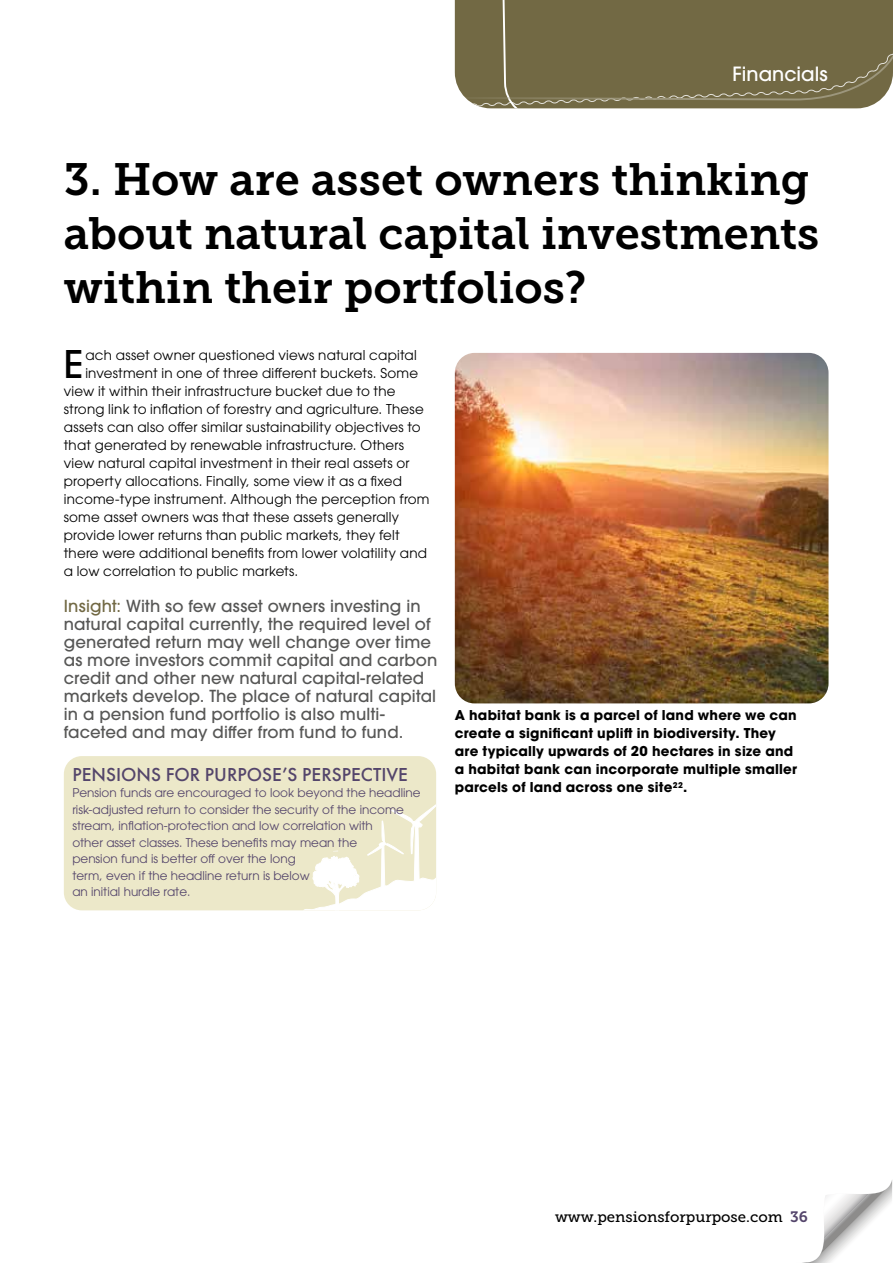
<style>
.page{position:relative;width:893px;height:1263px;background:#fff}
.page>*{position:absolute;margin:0;border:0;box-sizing:border-box;transform-origin:0 0}
.t1{font:45px/54px "Museo Slab 700";color:#000}
.t2{font:500 37.8px "ITC Avant Garde Pro";color:#000}
.t3{font:500 19.5px "Futura PT";color:#54456b}
.t4{font:500 19.5px "ITC Avant Garde Pro";color:#fff}
.t5{font:500 16.5px/18px "ITC Avant Garde Pro";letter-spacing:.01em;color:#575756}
.t6{font:15px "Museo Slab 500";color:#000}
.t7{font:13.5px "ITC Avant Garde Pro";letter-spacing:.015em;color:#000}
.t8{font:700 13.5px/18px "ITC Avant Garde Pro";letter-spacing:.015em;color:#000}
.t9{font:12px/16.5px "ITC Avant Garde Pro";color:#54456b}
.s1{color:#726944}
.s2{font-family:"Museo Slab 700";color:#54456b}
</style>
<div class="page">
<div style="left:455px;top:0;width:438px;height:108px;background:#726944"></div>
<img style="left:455px;top:353px;width:373px;height:350px">
<div style="left:64px;top:756px;width:372px;height:154px;background:#ece8c9;border-radius:18px"></div>
<svg style="left:802px;top:1180px;width:90px;height:83px"></svg>
<svg style="left:304px;top:763px;width:132px;height:147px"></svg>
<h3 class="t4" style="left:732px;top:61px;width:97px">Financials</h3>
<h1 class="t1" style="left:64px;top:153px;width:757px">3. How are asset owners thinking about natural capital investments within their portfolios?</h1>
<h2 class="t2" style="left:64px;top:340px;width:21px">E</h2>
<p class="t7" style="left:85px;top:347px;width:333px">ach asset owner questioned views natural capital</p>
<p class="t7" style="left:85px;top:365px;width:334px">investment in one of three different buckets. Some</p>
<p class="t7" style="left:64px;top:383px;width:333px">view it within their infrastructure bucket due to the</p>
<p class="t7" style="left:64px;top:401px;width:361px">strong link to inflation of forestry and agriculture. These</p>
<p class="t7" style="left:64px;top:419px;width:358px">assets can also offer similar sustainability objectives to</p>
<p class="t7" style="left:64px;top:437px;width:342px">that generated by renewable infrastructure. Others</p>
<p class="t7" style="left:64px;top:455px;width:347px">view natural capital investment in their real assets or</p>
<p class="t7" style="left:64px;top:473px;width:340px">property allocations. Finally, some view it as a fixed</p>
<p class="t7" style="left:64px;top:491px;width:367px">income-type instrument. Although the perception from</p>
<p class="t7" style="left:64px;top:509px;width:337px">some asset owners was that these assets generally</p>
<p class="t7" style="left:64px;top:527px;width:337px">provide lower returns than public markets, they felt</p>
<p class="t7" style="left:64px;top:545px;width:365px">there were additional benefits from lower volatility and</p>
<p class="t7" style="left:64px;top:563px;width:236px">a low correlation to public markets.</p>
<p class="t5" style="left:64px;top:597px;width:375px"><span class="s1">Insight:</span> With so few asset owners investing in natural capital currently, the required level of generated return may well change over time as more investors commit capital and carbon credit and other new natural capital-related markets develop. The place of natural capital in a pension fund portfolio is also multi&shy;faceted and may differ from fund to fund.</p>
<h3 class="t3" style="left:72px;top:762px;width:337px">PENSIONS FOR PURPOSE’S PERSPECTIVE</h3>
<p class="t9" style="left:72px;top:784px;width:350px">Pension funds are encouraged to look beyond the headline risk-adjusted return to consider the security of the income stream, inflation-protection and low correlation with<br>other asset classes. These benefits may mean the<br>pension fund is better off over the long<br>term, even if the headline return is below<br>an initial hurdle rate.</p>
<p class="t8" style="left:455px;top:706px;width:344px">A habitat bank is a parcel of land where we can create a significant uplift in biodiversity. They are typically upwards of 20 hectares in size and a habitat bank can incorporate multiple smaller parcels of land across one site<sup>22</sup>.</p>
<p class="t6" style="left:555px;top:1208px;width:254px">www.pensionsforpurpose.com <span class="s2">36</span></p>
</div>
